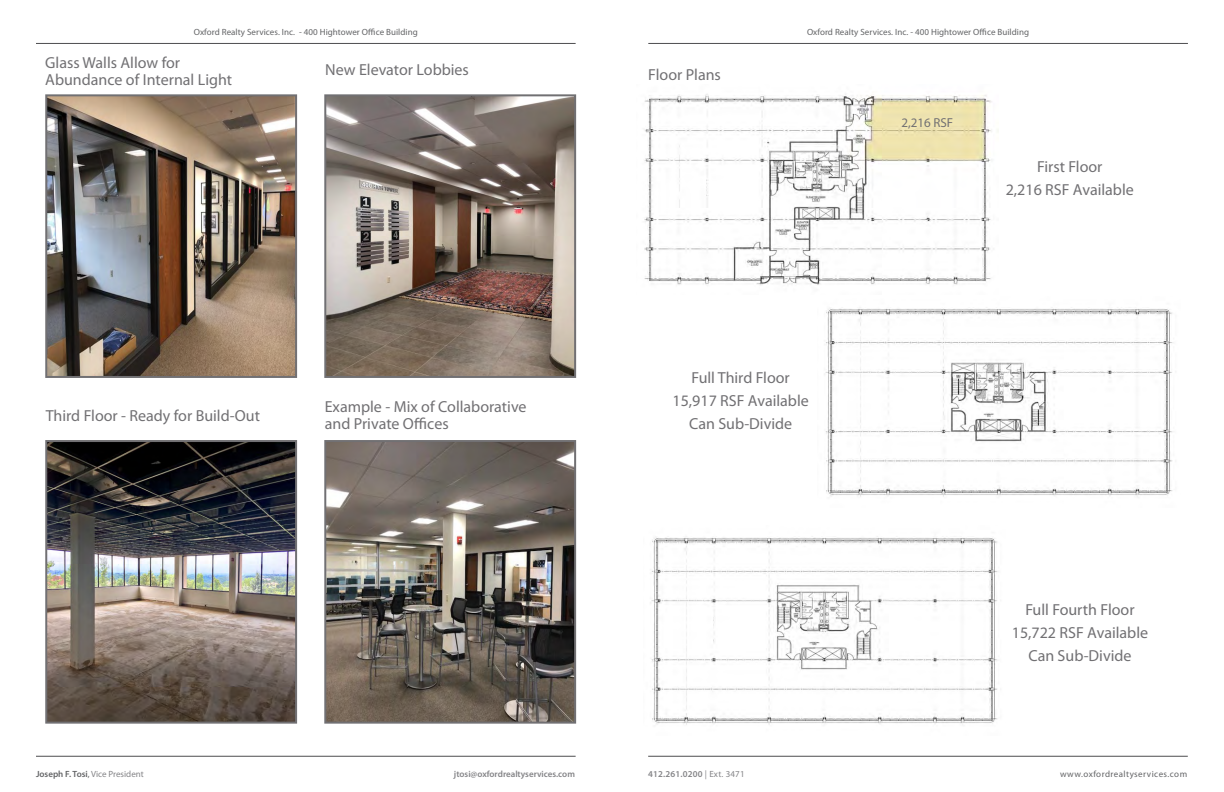
<style>
.page{position:relative;width:1224px;height:792px;background:#fff}
.page>*{position:absolute;margin:0;border:0;box-sizing:border-box;transform-origin:0 0}
.t1{font:16px/23px "Myriad Pro";color:#717073;text-align:center}
.t2{font:13px "Myriad Pro";color:#717073}
.t3{font:9px "Myriad Pro";letter-spacing:.005em;color:#636466}
.t4{font:600 9px "Myriad Pro";color:#848487}
.t5{font:9px "Myriad Pro";letter-spacing:.05em;color:#636466}
.t6{font:9px "Myriad Pro";color:#848487}
.t7{font:600 9px "Myriad Pro";letter-spacing:.02em;color:#848487}
.s1{font-weight:600;color:#636466}
.s2{color:#636466}
.s3{font-weight:400}
</style>
<div class="page">
<hr style="left:36px;top:756px;width:540px;height:1px;background:#4d4d4f">
<hr style="left:648px;top:756px;width:540px;height:1px;background:#4d4d4f">
<hr style="left:36px;top:43px;width:540px;height:1px;background:#4d4d4f">
<hr style="left:648px;top:43px;width:540px;height:1px;background:#4d4d4f">
<img style="left:48px;top:97px;width:246px;height:278px">
<div style="left:45px;top:94px;width:252px;height:284px;border:2px solid #717073"></div>
<img style="left:644px;top:94px;width:355px;height:191px">
<img style="left:824px;top:308px;width:349px;height:189px">
<img style="left:650px;top:536px;width:348px;height:189px">
<img style="left:327px;top:97px;width:246px;height:278px">
<div style="left:324px;top:94px;width:252px;height:284px;border:2px solid #717073"></div>
<img style="left:48px;top:443px;width:246px;height:278px">
<div style="left:45px;top:440px;width:252px;height:284px;border:2px solid #717073"></div>
<img style="left:327px;top:443px;width:246px;height:278px">
<div style="left:324px;top:440px;width:252px;height:284px;border:2px solid #717073"></div>
<p class="t3" style="left:194px;top:26px;width:225px">Oxford Realty Services. Inc. - 400 Hightower Office Building</p>
<p class="t3" style="left:807px;top:26px;width:224px">Oxford Realty Services. Inc. - 400 Hightower Office Building</p>
<p class="t1" style="left:648px;top:63px;width:74px">Floor Plans</p>
<p class="t1" style="left:45px;top:54px;width:188px;line-height:17px;text-align:left">Glass Walls Allow for<br>Abundance of Internal Light</p>
<p class="t1" style="left:325px;top:58px;width:145px">New Elevator Lobbies</p>
<p class="t1" style="left:46px;top:404px;width:216px">Third Floor - Ready for Build-Out</p>
<p class="t1" style="left:325px;top:398px;width:203px;line-height:17px;text-align:left">Example - Mix of Collaborative and Private Offices</p>
<p class="t1" style="left:673px;top:366px;width:138px">Full Third Floor<br>15,917 RSF Available<br>Can Sub-Divide</p>
<p class="t2" style="left:901px;top:114px;width:53px">2,216 RSF</p>
<p class="t1" style="left:1006px;top:155px;width:130px">First Floor<br>2,216 RSF Available</p>
<p class="t1" style="left:1012px;top:598px;width:138px">Full Fourth Floor<br>15,722 RSF Available<br>Can Sub-Divide</p>
<p class="t6" style="left:36px;top:769px;width:109px"><span class="s1">Joseph F. Tosi</span><span class="s2">,</span> Vice President</p>
<p class="t4" style="left:454px;top:768px;width:123px">jtosi@oxfordrealtyservices.com</p>
<p class="t7" style="left:648px;top:768px;width:98px">412.261.0200 <span class="s3">| Ext. 3471</span></p>
<p class="t5" style="left:1060px;top:769px;width:129px">www.oxfordrealtyservices.com</p>
</div>
